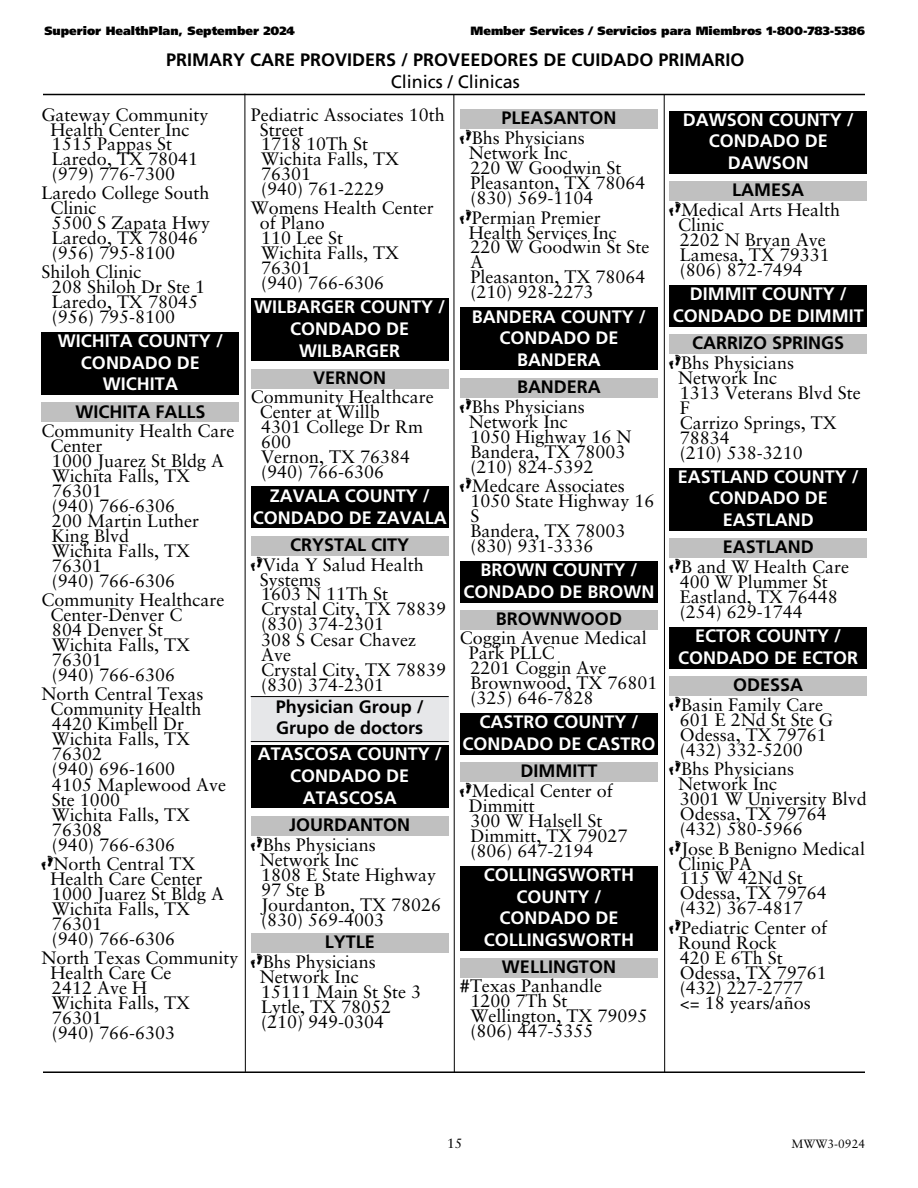
<style>
.page{position:relative;width:918px;height:1188px;background:#fff}
.page>*{position:absolute;margin:0;border:0;box-sizing:border-box;transform-origin:0 0}
.t1{font:18px/15px "Sabon LT Std";color:#000}
.t2{font:700 18px/21.6px "Frutiger LT Std";color:#fff;text-align:center}
.t3{font:700 18px/21.6px "Frutiger LT Std";color:#000}
.t4{font:18px "Frutiger LT Std";color:#000}
.t5{font:13.5px "Sabon LT Std";color:#000}
.t6{font:900 12px "Frutiger LT Std";color:#000}
.t7{font:12px "Sabon LT Std";color:#000}
.s1{font-family:"Feet";font-weight:700}
.s2{font-weight:700}
</style>
<div class="page">
<div style="left:41px;top:332px;width:198px;height:63px;background:#000"></div>
<div style="left:41px;top:403px;width:198px;height:19px;background:#c0c0c0"></div>
<div style="left:251px;top:697px;width:198px;height:45px;background:#e6e7e9"></div>
<hr style="left:251px;top:696px;width:198px;height:1px;background:#000">
<hr style="left:251px;top:741px;width:198px;height:1px;background:#000">
<div style="left:251px;top:298px;width:198px;height:63px;background:#000"></div>
<div style="left:251px;top:369px;width:198px;height:19px;background:#c0c0c0"></div>
<div style="left:251px;top:487px;width:198px;height:41px;background:#000"></div>
<div style="left:251px;top:536px;width:198px;height:19px;background:#c0c0c0"></div>
<div style="left:251px;top:745px;width:198px;height:63px;background:#000"></div>
<div style="left:251px;top:816px;width:198px;height:19px;background:#c0c0c0"></div>
<div style="left:251px;top:933px;width:198px;height:20px;background:#c0c0c0"></div>
<div style="left:460px;top:109px;width:198px;height:20px;background:#c0c0c0"></div>
<div style="left:460px;top:307px;width:198px;height:63px;background:#000"></div>
<div style="left:460px;top:378px;width:198px;height:19px;background:#c0c0c0"></div>
<div style="left:460px;top:561px;width:198px;height:41px;background:#000"></div>
<div style="left:460px;top:610px;width:198px;height:20px;background:#c0c0c0"></div>
<div style="left:460px;top:713px;width:198px;height:41px;background:#000"></div>
<div style="left:460px;top:762px;width:198px;height:20px;background:#c0c0c0"></div>
<div style="left:460px;top:866px;width:198px;height:84px;background:#000"></div>
<div style="left:460px;top:958px;width:198px;height:19px;background:#c0c0c0"></div>
<div style="left:669px;top:111px;width:198px;height:62px;background:#000"></div>
<div style="left:669px;top:181px;width:198px;height:20px;background:#c0c0c0"></div>
<div style="left:669px;top:285px;width:198px;height:41px;background:#000"></div>
<div style="left:669px;top:334px;width:198px;height:19px;background:#c0c0c0"></div>
<div style="left:669px;top:468px;width:198px;height:62px;background:#000"></div>
<div style="left:669px;top:538px;width:198px;height:20px;background:#c0c0c0"></div>
<div style="left:669px;top:627px;width:198px;height:41px;background:#000"></div>
<div style="left:669px;top:676px;width:198px;height:19px;background:#c0c0c0"></div>
<hr style="left:43px;top:94px;width:822px;height:1px;background:#000">
<hr style="left:43px;top:1071px;width:822px;height:2px;background:#000">
<svg style="left:244px;top:93px;width:2px;height:979px;background:#7e7e7e"></svg>
<svg style="left:453px;top:95px;width:2px;height:977px;background:#7e7e7e"></svg>
<svg style="left:663px;top:93px;width:3px;height:979px"></svg>
<p class="t6" style="left:44px;top:26px;width:252px">Superior HealthPlan, September 2024</p>
<p class="t6" style="left:471px;top:26px;width:396px">Member Services / Servicios para Miembros 1-800-783-5386</p>
<p class="t3" style="left:166px;top:51px;width:580px">PRIMARY CARE PROVIDERS / PROVEEDORES DE CUIDADO PRIMARIO</p>
<p class="t4" style="left:391px;top:71px;width:131px">Clinics / Clinicas</p>
<p class="t1" style="left:50px;top:109px;width:160px;text-indent:-9px">Gateway Community<br>Health Center Inc<br>1515 Pappas St<br>Laredo, TX 78041 (979) 776-7300</p>
<p class="t1" style="left:50px;top:187px;width:161px;text-indent:-9px">Laredo College South<br>Clinic<br>5500 S Zapata Hwy<br>Laredo, TX 78046 (956) 795-8100</p>
<p class="t1" style="left:52px;top:266px;width:155px;text-indent:-10px">Shiloh Clinic<br>208 Shiloh Dr Ste 1<br>Laredo, TX 78045 (956) 795-8100</p>
<p class="t2" style="left:58px;top:332px;width:167px">WICHITA COUNTY /<br>CONDADO DE<br>WICHITA</p>
<p class="t3" style="left:75px;top:402px;width:132px">WICHITA FALLS</p>
<p class="t1" style="left:50px;top:425px;width:186px;text-indent:-9px">Community Health Care<br>Center<br>1000 Juarez St Bldg A<br>Wichita Falls, TX<br>76301<br>(940) 766-6306<br>200 Martin Luther<br>King Blvd<br>Wichita Falls, TX<br>76301<br>(940) 766-6306</p>
<p class="t1" style="left:50px;top:594px;width:176px;text-indent:-9px">Community Healthcare<br>Center-Denver C<br>804 Denver St<br>Wichita Falls, TX<br>76301<br>(940) 766-6306</p>
<p class="t1" style="left:50px;top:688px;width:177px;text-indent:-9px">North Central Texas<br>Community Health<br>4420 Kimbell Dr<br>Wichita Falls, TX<br>76302<br>(940) 696-1600<br>4105 Maplewood Ave<br>Ste 1000<br>Wichita Falls, TX<br>76308<br>(940) 766-6306</p>
<p class="t1" style="left:50px;top:858px;width:175px;text-indent:-9px"><span class="s1">F</span>North Central TX<br>Health Care Center<br>1000 Juarez St Bldg A<br>Wichita Falls, TX<br>76301<br>(940) 766-6306</p>
<p class="t1" style="left:50px;top:952px;width:190px;text-indent:-9px">North Texas Community<br>Health Care Ce<br>2412 Ave H<br>Wichita Falls, TX<br>76301<br>(940) 766-6303</p>
<p class="t1" style="left:260px;top:109px;width:187px;text-indent:-9px">Pediatric Associates 10th<br>Street<br>1718 10Th St<br>Wichita Falls, TX<br>76301<br>(940) 761-2229</p>
<p class="t1" style="left:260px;top:202px;width:176px;text-indent:-9px">Womens Health Center of Plano<br>110 Lee St<br>Wichita Falls, TX<br>76301<br>(940) 766-6306</p>
<p class="t2" style="left:254px;top:298px;width:193px">WILBARGER COUNTY /<br>CONDADO DE<br>WILBARGER</p>
<p class="t3" style="left:313px;top:369px;width:75px">VERNON</p>
<p class="t1" style="left:260px;top:391px;width:176px;text-indent:-9px">Community Healthcare<br>Center at Willb<br>4301 College Dr Rm<br>600<br>Vernon, TX 76384 (940) 766-6306</p>
<p class="t2" style="left:253px;top:487px;width:196px">ZAVALA COUNTY /<br>CONDADO DE ZAVALA</p>
<p class="t3" style="left:290px;top:536px;width:121px">CRYSTAL CITY</p>
<p class="t1" style="left:260px;top:559px;width:188px;text-indent:-9px"><span class="s1">F</span>Vida Y Salud Health<br>Systems<br>1603 N 11Th St<br>Crystal City, TX 78839 (830) 374-2301<br>308 S Cesar Chavez<br>Ave<br>Crystal City, TX 78839 (830) 374-2301</p>
<p class="t3" style="left:276px;top:698px;width:150px">Physician Group /<br>Grupo de doctors</p>
<p class="t2" style="left:258px;top:745px;width:186px">ATASCOSA COUNTY /<br>CONDADO DE<br>ATASCOSA</p>
<p class="t3" style="left:289px;top:816px;width:122px">JOURDANTON</p>
<p class="t1" style="left:260px;top:839px;width:183px;text-indent:-9px"><span class="s1">F</span>Bhs Physicians<br>Network Inc<br>1808 E State Highway<br>97 Ste B<br>Jourdanton, TX 78026 (830) 569-4003</p>
<p class="t3" style="left:325px;top:933px;width:52px">LYTLE</p>
<p class="t1" style="left:260px;top:956px;width:163px;text-indent:-9px"><span class="s1">F</span>Bhs Physicians<br>Network Inc<br>15111 Main St Ste 3<br>Lytle, TX 78052 (210) 949-0304</p>
<p class="t3" style="left:501px;top:109px;width:117px">PLEASANTON</p>
<p class="t1" style="left:469px;top:132px;width:178px;text-indent:-9px"><span class="s1">F</span>Bhs Physicians<br>Network Inc<br>220 W Goodwin St<br>Pleasanton, TX 78064 (830) 569-1104</p>
<p class="t1" style="left:469px;top:212px;width:182px;text-indent:-9px"><span class="s1">F</span>Permian Premier<br>Health Services Inc<br>220 W Goodwin St Ste<br>A<br>Pleasanton, TX 78064 (210) 928-2273</p>
<p class="t2" style="left:472px;top:307px;width:176px">BANDERA COUNTY /<br>CONDADO DE<br>BANDERA</p>
<p class="t3" style="left:517px;top:378px;width:85px">BANDERA</p>
<p class="t1" style="left:469px;top:401px;width:164px;text-indent:-9px"><span class="s1">F</span>Bhs Physicians<br>Network Inc<br>1050 Highway 16 N<br>Bandera, TX 78003 (210) 824-5392</p>
<p class="t1" style="left:470px;top:480px;width:186px;text-indent:-10px"><span class="s1">F</span>Medcare Associates<br>1050 State Highway 16<br>S<br>Bandera, TX 78003 (830) 931-3336</p>
<p class="t2" style="left:463px;top:561px;width:192px">BROWN COUNTY /<br>CONDADO DE BROWN</p>
<p class="t3" style="left:496px;top:610px;width:127px">BROWNWOOD</p>
<p class="t1" style="left:469px;top:632px;width:190px;text-indent:-9px">Coggin Avenue Medical<br>Park PLLC<br>2201 Coggin Ave<br>Brownwood, TX 76801 (325) 646-7828</p>
<p class="t2" style="left:462px;top:713px;width:195px">CASTRO COUNTY /<br>CONDADO DE CASTRO</p>
<p class="t3" style="left:520px;top:762px;width:79px">DIMMITT</p>
<p class="t1" style="left:469px;top:785px;width:160px;text-indent:-9px"><span class="s1">F</span>Medical Center of<br>Dimmitt<br>300 W Halsell St<br>Dimmitt, TX 79027 (806) 647-2194</p>
<p class="t2" style="left:484px;top:866px;width:152px">COLLINGSWORTH<br>COUNTY /<br>CONDADO DE<br>COLLINGSWORTH</p>
<p class="t3" style="left:502px;top:958px;width:116px">WELLINGTON</p>
<p class="t1" style="left:470px;top:980px;width:179px;text-indent:-10px"><span class="s2">#</span>Texas Panhandle<br>1200 7Th St<br>Wellington, TX 79095 (806) 447-5355</p>
<p class="t2" style="left:683px;top:111px;width:173px">DAWSON COUNTY /<br>CONDADO DE<br>DAWSON</p>
<p class="t3" style="left:732px;top:181px;width:73px">LAMESA</p>
<p class="t1" style="left:678px;top:204px;width:163px;text-indent:-9px"><span class="s1">F</span>Medical Arts Health<br>Clinic<br>2202 N Bryan Ave<br>Lamesa, TX 79331 (806) 872-7494</p>
<p class="t2" style="left:673px;top:285px;width:192px">DIMMIT COUNTY /<br>CONDADO DE DIMMIT</p>
<p class="t3" style="left:692px;top:334px;width:154px">CARRIZO SPRINGS</p>
<p class="t1" style="left:678px;top:357px;width:184px;text-indent:-9px"><span class="s1">F</span>Bhs Physicians<br>Network Inc<br>1313 Veterans Blvd Ste<br>F<br>Carrizo Springs, TX<br>78834<br>(210) 538-3210</p>
<p class="t2" style="left:678px;top:468px;width:183px">EASTLAND COUNTY /<br>CONDADO DE<br>EASTLAND</p>
<p class="t3" style="left:723px;top:538px;width:93px">EASTLAND</p>
<p class="t1" style="left:680px;top:561px;width:171px;text-indent:-10px"><span class="s1">F</span>B and W Health Care<br>400 W Plummer St<br>Eastland, TX 76448 (254) 629-1744</p>
<p class="t2" style="left:678px;top:627px;width:182px">ECTOR COUNTY /<br>CONDADO DE ECTOR</p>
<p class="t3" style="left:733px;top:676px;width:72px">ODESSA</p>
<p class="t1" style="left:680px;top:699px;width:155px;text-indent:-10px"><span class="s1">F</span>Basin Family Care<br>601 E 2Nd St Ste G<br>Odessa, TX 79761 (432) 332-5200</p>
<p class="t1" style="left:678px;top:763px;width:190px;text-indent:-9px"><span class="s1">F</span>Bhs Physicians<br>Network Inc<br>3001 W University Blvd<br>Odessa, TX 79764 (432) 580-5966</p>
<p class="t1" style="left:678px;top:843px;width:189px;text-indent:-9px"><span class="s1">F</span>Jose B Benigno Medical<br>Clinic PA<br>115 W 42Nd St<br>Odessa, TX 79764 (432) 367-4817</p>
<p class="t1" style="left:678px;top:922px;width:150px;text-indent:-9px"><span class="s1">F</span>Pediatric Center of<br>Round Rock<br>420 E 6Th St<br>Odessa, TX 79761 (432) 227-2777<br>&lt;= 18 years/años</p>
<p class="t5" style="left:447px;top:1138px;width:17px">15</p>
<p class="t7" style="left:792px;top:1139px;width:75px">MWW3-0924</p>
</div>
